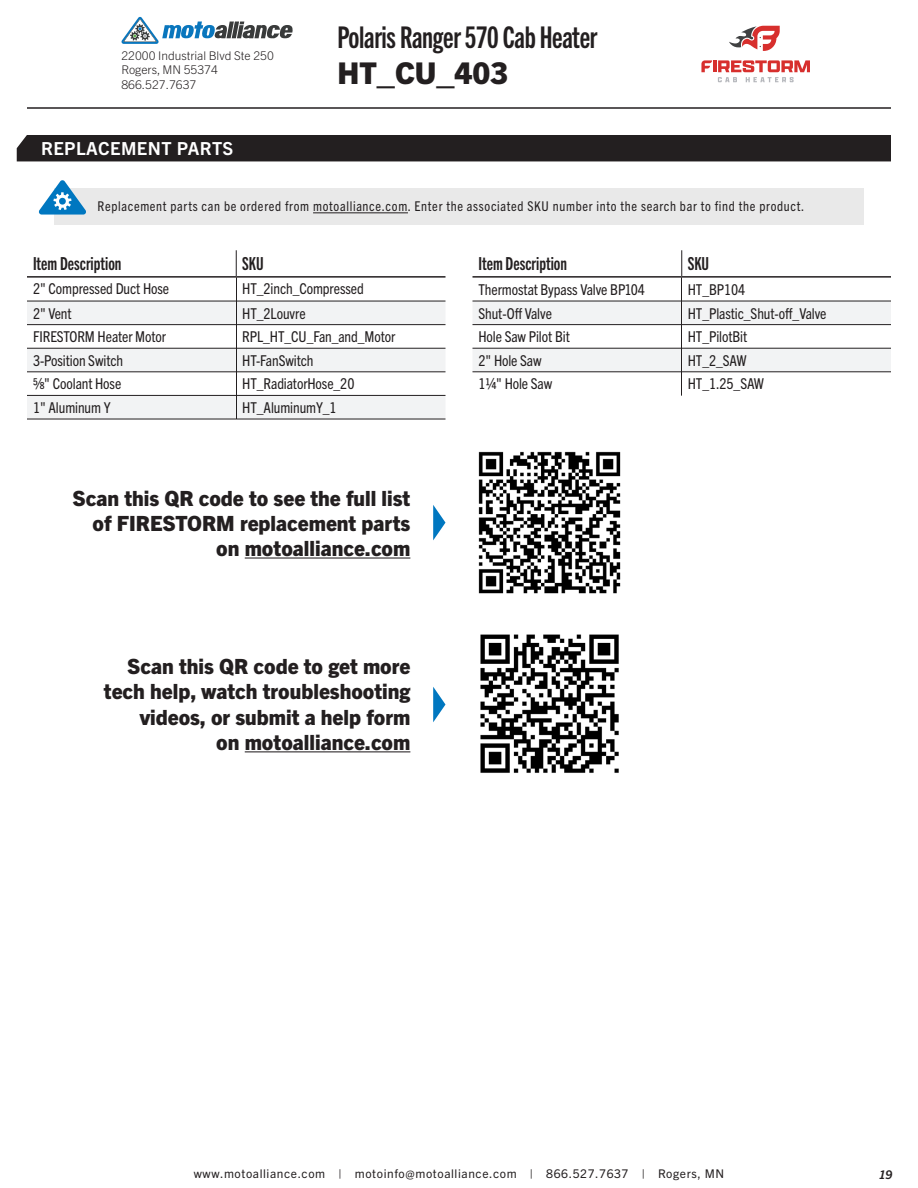
<style>
.page{position:relative;width:918px;height:1188px;background:#fff}
.page>*{position:absolute;margin:0;border:0;box-sizing:border-box;transform-origin:0 0}
.t1{font:30px "Trade Gothic Next LT Pro Bd Cm";letter-spacing:-.01em;color:#231f20}
.t2{font:800 30px "Trade Gothic Next LT Pro";color:#231f20}
.t3{font:800 21px "Trade Gothic Next LT Pro";color:#231f20}
.BOM_Table_Header{font:18px "Trade Gothic Next LT Pro Bd Cm";color:#231f20}
.t4{font:700 18px "Trade Gothic Next LT Pro";letter-spacing:.025em;color:#fff}
.BOM_Table_Body{font:condensed 15px "Trade Gothic Next LT Pro";letter-spacing:-.005em;color:#231f20}
.t5{font:condensed 13.5px "Trade Gothic Next LT Pro";letter-spacing:.05em;color:#231f20}
.t6{font:12px "Trade Gothic Next LT Pro";letter-spacing:.05em;color:#231f20}
.t7{font:300 12px/14.4px "Trade Gothic Next LT Pro";color:#231f20}
.t8{font:italic 700 12px "Trade Gothic Next LT Pro";color:#231f20}
</style>
<div class="page">
<svg style="left:122px;top:17px;width:171px;height:27px"></svg>
<hr style="left:27px;top:107px;width:864px;height:2px;background:#231f20">
<svg style="left:701px;top:60px;width:109px;height:22px"></svg>
<svg style="left:729px;top:26px;width:51px;height:25px"></svg>
<div style="left:54px;top:188px;width:810px;height:36px;background:#e9e9e9"></div>
<hr style="left:313px;top:213px;width:95px;height:1px;background:#231f20">
<svg style="left:39px;top:180px;width:47px;height:35px"></svg>
<div style="left:17px;top:135px;width:874px;height:26px;background:#231f20"></div>
<svg style="left:27px;top:300px;width:419px;height:1px"></svg>
<svg style="left:27px;top:302px;width:419px;height:117px;fill:#f2f3f4"></svg>
<hr style="left:27px;top:301px;width:209px;height:1px;background:#231f20">
<hr style="left:236px;top:301px;width:210px;height:1px;background:#231f20">
<hr style="left:27px;top:324px;width:209px;height:1px;background:#231f20">
<hr style="left:236px;top:324px;width:210px;height:1px;background:#231f20">
<hr style="left:27px;top:348px;width:209px;height:1px;background:#231f20">
<hr style="left:236px;top:348px;width:210px;height:1px;background:#231f20">
<hr style="left:27px;top:372px;width:209px;height:1px;background:#231f20">
<hr style="left:236px;top:372px;width:210px;height:1px;background:#231f20">
<hr style="left:27px;top:395px;width:209px;height:1px;background:#231f20">
<hr style="left:236px;top:395px;width:210px;height:1px;background:#231f20">
<hr style="left:27px;top:419px;width:209px;height:1px;background:#231f20">
<hr style="left:236px;top:419px;width:210px;height:1px;background:#231f20">
<hr style="left:27px;top:276px;width:209px;height:2px;background:#231f20">
<hr style="left:236px;top:276px;width:210px;height:2px;background:#231f20">
<svg style="left:236px;top:250px;width:1px;height:169px"></svg>
<svg style="left:472px;top:250px;width:419px;height:146px"></svg>
<img style="left:478px;top:451px;width:143px;height:143px">
<hr style="left:245px;top:557px;width:165px;height:2px;background:#231f20">
<svg style="left:433px;top:505px;width:13px;height:35px"></svg>
<svg style="left:433px;top:687px;width:13px;height:35px"></svg>
<img style="left:480px;top:634px;width:139px;height:139px">
<hr style="left:245px;top:751px;width:165px;height:1px;background:#231f20">
<p class="t7" style="left:122px;top:48px;width:154px">22000 Industrial Blvd Ste 250<br>Rogers, MN 55374<br>866.527.7637</p>
<p class="t4" style="left:41px;top:136px;width:194px">REPLACEMENT PARTS</p>
<h1 class="t1" style="left:338px;top:17px;width:262px">Polaris Ranger 570 Cab Heater</h1>
<h1 class="t2" style="left:338px;top:52px;width:172px">HT_CU_403</h1>
<p class="t5" style="left:97px;top:197px;width:708px">Replacement parts can be ordered from motoalliance.com. Enter the associated SKU number into the search bar to find the product.</p>
<p class="BOM_Table_Header" style="left:33px;top:252px;width:90px">Item Description</p>
<p class="BOM_Table_Header" style="left:242px;top:252px;width:23px">SKU</p>
<p class="BOM_Table_Body" style="left:33px;top:279px;width:138px">2" Compressed Duct Hose</p>
<p class="BOM_Table_Body" style="left:242px;top:279px;width:123px">HT_2inch_Compressed</p>
<p class="BOM_Table_Body" style="left:33px;top:303px;width:40px">2" Vent</p>
<p class="BOM_Table_Body" style="left:242px;top:303px;width:65px">HT_2Louvre</p>
<p class="BOM_Table_Body" style="left:33px;top:327px;width:135px">FIRESTORM Heater Motor</p>
<p class="BOM_Table_Body" style="left:242px;top:327px;width:155px">RPL_HT_CU_Fan_and_Motor</p>
<p class="BOM_Table_Body" style="left:33px;top:350px;width:92px">3-Position Switch</p>
<p class="BOM_Table_Body" style="left:242px;top:350px;width:73px">HT-FanSwitch</p>
<p class="BOM_Table_Body" style="left:33px;top:374px;width:90px">⅝" Coolant Hose</p>
<p class="BOM_Table_Body" style="left:242px;top:374px;width:114px">HT_RadiatorHose_20</p>
<p class="BOM_Table_Body" style="left:33px;top:397px;width:79px">1" Aluminum Y</p>
<p class="BOM_Table_Body" style="left:242px;top:397px;width:96px">HT_AluminumY_1</p>
<p class="t3" style="left:73px;top:483px;width:339px">Scan this QR code to see the full list</p>
<p class="t3" style="left:93px;top:508px;width:319px">of FIRESTORM replacement parts</p>
<p class="t3" style="left:216px;top:534px;width:196px">on motoalliance.com</p>
<p class="t3" style="left:127px;top:652px;width:285px">Scan this QR code to get more</p>
<p class="t3" style="left:104px;top:677px;width:308px">tech help, watch troubleshooting</p>
<p class="t3" style="left:140px;top:702px;width:272px">videos, or submit a help form</p>
<p class="t3" style="left:216px;top:728px;width:196px">on motoalliance.com</p>
<p class="BOM_Table_Header" style="left:478px;top:252px;width:90px">Item Description</p>
<p class="BOM_Table_Header" style="left:688px;top:252px;width:23px">SKU</p>
<p class="BOM_Table_Body" style="left:478px;top:279px;width:168px">Thermostat Bypass Valve BP104</p>
<p class="BOM_Table_Body" style="left:688px;top:279px;width:59px">HT_BP104</p>
<p class="BOM_Table_Body" style="left:478px;top:303px;width:75px">Shut-Off Valve</p>
<p class="BOM_Table_Body" style="left:688px;top:303px;width:140px">HT_Plastic_Shut-off_Valve</p>
<p class="BOM_Table_Body" style="left:478px;top:327px;width:93px">Hole Saw Pilot Bit</p>
<p class="BOM_Table_Body" style="left:688px;top:327px;width:61px">HT_PilotBit</p>
<p class="BOM_Table_Body" style="left:478px;top:350px;width:65px">2" Hole Saw</p>
<p class="BOM_Table_Body" style="left:688px;top:350px;width:60px">HT_2_SAW</p>
<p class="BOM_Table_Body" style="left:478px;top:374px;width:75px">11/4" Hole Saw</p>
<p class="BOM_Table_Body" style="left:688px;top:374px;width:78px">HT_1.25_SAW</p>
<p class="t6" style="left:194px;top:1165px;width:532px">www.motoalliance.com | motoinfo@motoalliance.com | 866.527.7637 | Rogers, MN</p>
<p class="t8" style="left:879px;top:1166px;width:15px">19</p>
</div>
